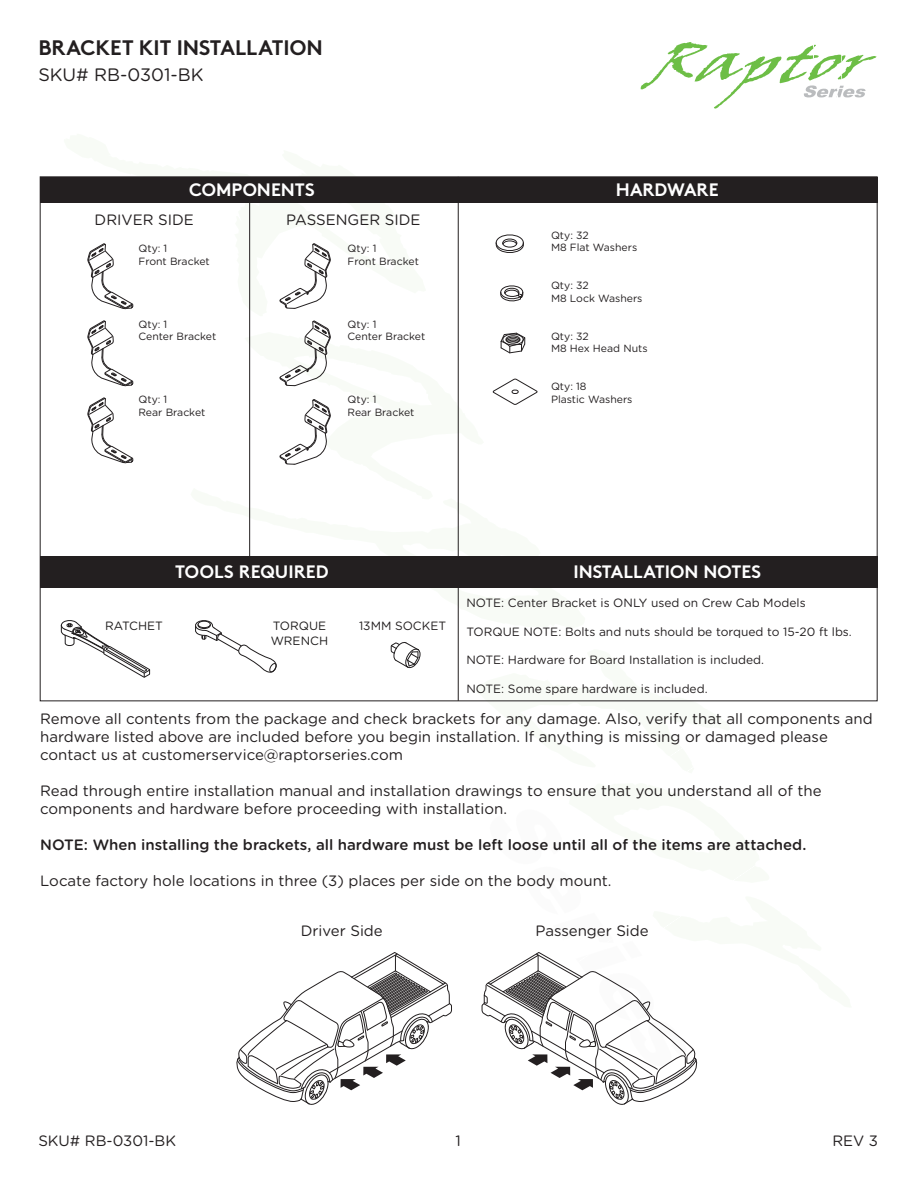
<style>
.page{position:relative;width:918px;height:1188px;background:#fff}
.page>*{position:absolute;margin:0;border:0;box-sizing:border-box;transform-origin:0 0}
.t1{font:700 21px "Brown";color:#231f20}
.t2{font:700 18px "Brown";color:#fff}
.t3{font:18px "Gotham Rounded";color:#231f20}
.t4{font:15px/18px "Gotham Rounded";color:#231f20}
.t5{font:500 15px "Gotham Rounded";color:#231f20}
.t6{font:12px "Gotham Rounded";color:#231f20}
.t7{font:12px/14.4px "Gotham Rounded";color:#1f1d1d}
.t8{font:10.5px/12.6px "Gotham Rounded";color:#231f20}
</style>
<div class="page">
<svg style="left:64px;top:176px;width:420px;height:312px"></svg>
<svg style="left:190px;top:488px;width:662px;height:214px"></svg>
<svg style="left:641px;top:42px;width:236px;height:67px"></svg>
<div style="left:40px;top:177px;width:837px;height:25px;background:#231f20"></div>
<hr style="left:458px;top:177px;width:1px;height:524px;background:#231f20">
<div style="left:40px;top:557px;width:837px;height:31px;background:#231f20"></div>
<svg style="left:481px;top:952px;width:217px;height:153px"></svg>
<svg style="left:236px;top:952px;width:216px;height:153px"></svg>
<hr style="left:249px;top:202px;width:1px;height:377px;background:#231f20">
<svg style="left:500px;top:332px;width:26px;height:22px"></svg>
<svg style="left:500px;top:285px;width:24px;height:17px"></svg>
<svg style="left:492px;top:378px;width:46px;height:27px"></svg>
<svg style="left:495px;top:234px;width:29px;height:19px"></svg>
<svg style="left:390px;top:641px;width:31px;height:28px"></svg>
<svg style="left:61px;top:620px;width:90px;height:58px"></svg>
<svg style="left:195px;top:619px;width:83px;height:56px"></svg>
<svg style="left:88px;top:232px;width:45px;height:231px"></svg>
<svg style="left:280px;top:231px;width:51px;height:234px"></svg>
<h1 class="t1" style="left:38px;top:31px;width:286px">BRACKET KIT INSTALLATION</h1>
<p class="t3" style="left:38px;top:62px;width:167px">SKU# RB-0301-BK</p>
<p class="t2" style="left:189px;top:176px;width:127px">COMPONENTS</p>
<p class="t2" style="left:616px;top:176px;width:104px">HARDWARE</p>
<p class="t4" style="left:95px;top:210px;width:101px">DRIVER SIDE</p>
<p class="t4" style="left:286px;top:210px;width:136px">PASSENGER SIDE</p>
<p class="t8" style="left:139px;top:241px;width:73px">Qty: 1<br>Front Bracket</p>
<p class="t8" style="left:348px;top:241px;width:73px">Qty: 1<br>Front Bracket</p>
<p class="t8" style="left:139px;top:317px;width:79px">Qty: 1<br>Center Bracket</p>
<p class="t8" style="left:139px;top:393px;width:69px">Qty: 1<br>Rear Bracket</p>
<p class="t8" style="left:348px;top:317px;width:79px">Qty: 1<br>Center Bracket</p>
<p class="t8" style="left:348px;top:393px;width:69px">Qty: 1<br>Rear Bracket</p>
<p class="t8" style="left:551px;top:228px;width:88px">Qty: 32<br>M8 Flat Washers</p>
<p class="t8" style="left:551px;top:279px;width:93px">Qty: 32<br>M8 Lock Washers</p>
<p class="t8" style="left:551px;top:329px;width:98px">Qty: 32<br>M8 Hex Head Nuts</p>
<p class="t8" style="left:551px;top:380px;width:83px">Qty: 18<br>Plastic Washers</p>
<p class="t2" style="left:175px;top:557px;width:155px">TOOLS REQUIRED</p>
<p class="t2" style="left:573px;top:557px;width:189px">INSTALLATION NOTES</p>
<p class="t7" style="left:105px;top:618px;width:60px">RATCHET</p>
<p class="t7" style="left:271px;top:618px;width:59px">TORQUE<br>WRENCH</p>
<p class="t6" style="left:359px;top:617px;width:89px">13MM SOCKET</p>
<p class="t6" style="left:466px;top:594px;width:341px">NOTE: Center Bracket is ONLY used on Crew Cab Models</p>
<p class="t6" style="left:466px;top:623px;width:387px">TORQUE NOTE: Bolts and nuts should be torqued to 15-20 ft lbs.</p>
<p class="t6" style="left:466px;top:652px;width:299px">NOTE: Hardware for Board Installation is included.</p>
<p class="t6" style="left:466px;top:681px;width:243px">NOTE: Some spare hardware is included.</p>
<p class="t4" style="left:40px;top:709px;width:834px">Remove all contents from the package and check brackets for any damage. Also, verify that all components and hardware listed above are included before you begin installation. If anything is missing or damaged please contact us at customerservice@raptorseries.com</p>
<p class="t4" style="left:40px;top:781px;width:783px">Read through entire installation manual and installation drawings to ensure that you understand all of the components and hardware before proceeding with installation.</p>
<p class="t5" style="left:40px;top:834px;width:768px">NOTE: When installing the brackets, all hardware must be left loose until all of the items are attached.</p>
<p class="t4" style="left:40px;top:871px;width:573px">Locate factory hole locations in three (3) places per side on the body mount.</p>
<p class="t4" style="left:301px;top:921px;width:83px">Driver Side</p>
<p class="t4" style="left:536px;top:921px;width:115px">Passenger Side</p>
<p class="t4" style="left:38px;top:1131px;width:139px">SKU# RB-0301-BK</p>
<p class="t4" style="left:456px;top:1131px;width:7px">1</p>
<p class="t4" style="left:832px;top:1131px;width:47px">REV 3</p>
</div>
